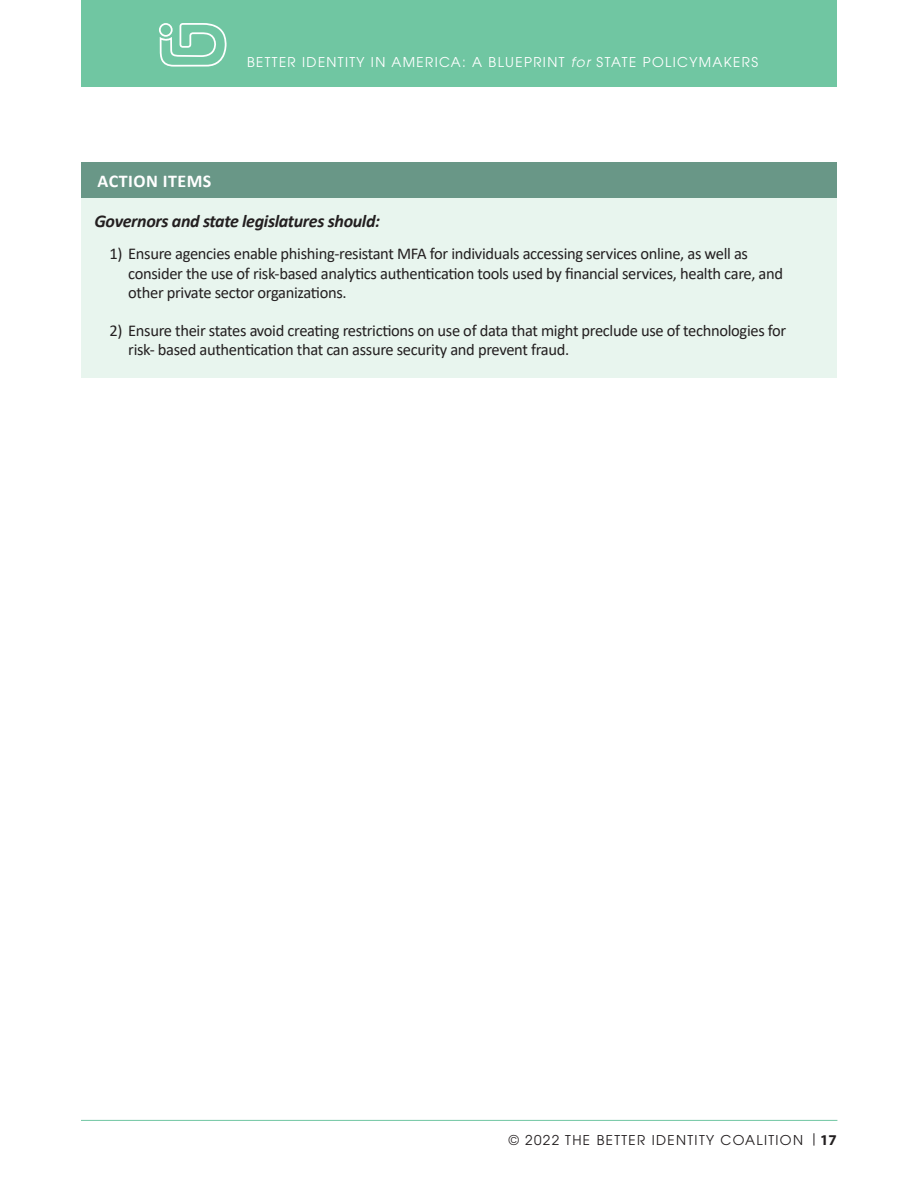
<style>
.page{position:relative;width:918px;height:1188px;background:#fff}
.page>*{position:absolute;margin:0;border:0;box-sizing:border-box;transform-origin:0 0}
.t1{font:italic 700 18px "Calibri";letter-spacing:-.02em;color:#231f20}
.Body_Text{font:700 18px "Calibri";letter-spacing:.025em;color:#fff}
.t2{font:16.5px/19.5px "Calibri";letter-spacing:-.02em;color:#231f20}
.t3{font:13.5px "Avant Garde";letter-spacing:.1em;color:#fff}
.t4{font:13.5px "Avant Garde";letter-spacing:.1em;color:#231f20}
.s1{font-style:italic}
.s2{font-family:"Myriad";font-weight:700;font-size:15px}
</style>
<div class="page">
<svg style="left:814px;top:1133px;width:1px;height:13px"></svg>
<div style="left:81px;top:0;width:756px;height:87px;background:#70c6a2"></div>
<svg style="left:159px;top:23px;width:68px;height:44px"></svg>
<hr style="left:81px;top:1120px;width:756px;height:1px;background:#70c6a2">
<div style="left:81px;top:194px;width:756px;height:184px;background:#e8f5ee"></div>
<div style="left:81px;top:162px;width:756px;height:36px;background:#699787"></div>
<p class="t3" style="left:247px;top:54px;width:512px">BETTER IDENTITY IN AMERICA: A BLUEPRINT <span class="s1">for</span> STATE POLICYMAKERS</p>
<p class="Body_Text" style="left:98px;top:168px;width:115px">ACTION ITEMS</p>
<p class="t1" style="left:94px;top:208px;width:287px">Governors and state legislatures should:</p>
<p class="t2" style="left:128px;top:244px;width:656px;text-indent:-19px">1) Ensure agencies enable phishing-resistant MFA for individuals accessing services online, as well as consider the use of risk-based analytics authentication tools used by financial services, health care, and other private sector organizations.</p>
<p class="t2" style="left:128px;top:320px;width:660px;text-indent:-19px">2) Ensure their states avoid creating restrictions on use of data that might preclude use of technologies for risk- based authentication that can assure security and prevent fraud.</p>
<p class="t4" style="left:509px;top:1132px;width:330px">© 2022 THE BETTER IDENTITY COALITION <span class="s2">17</span></p>
</div>
